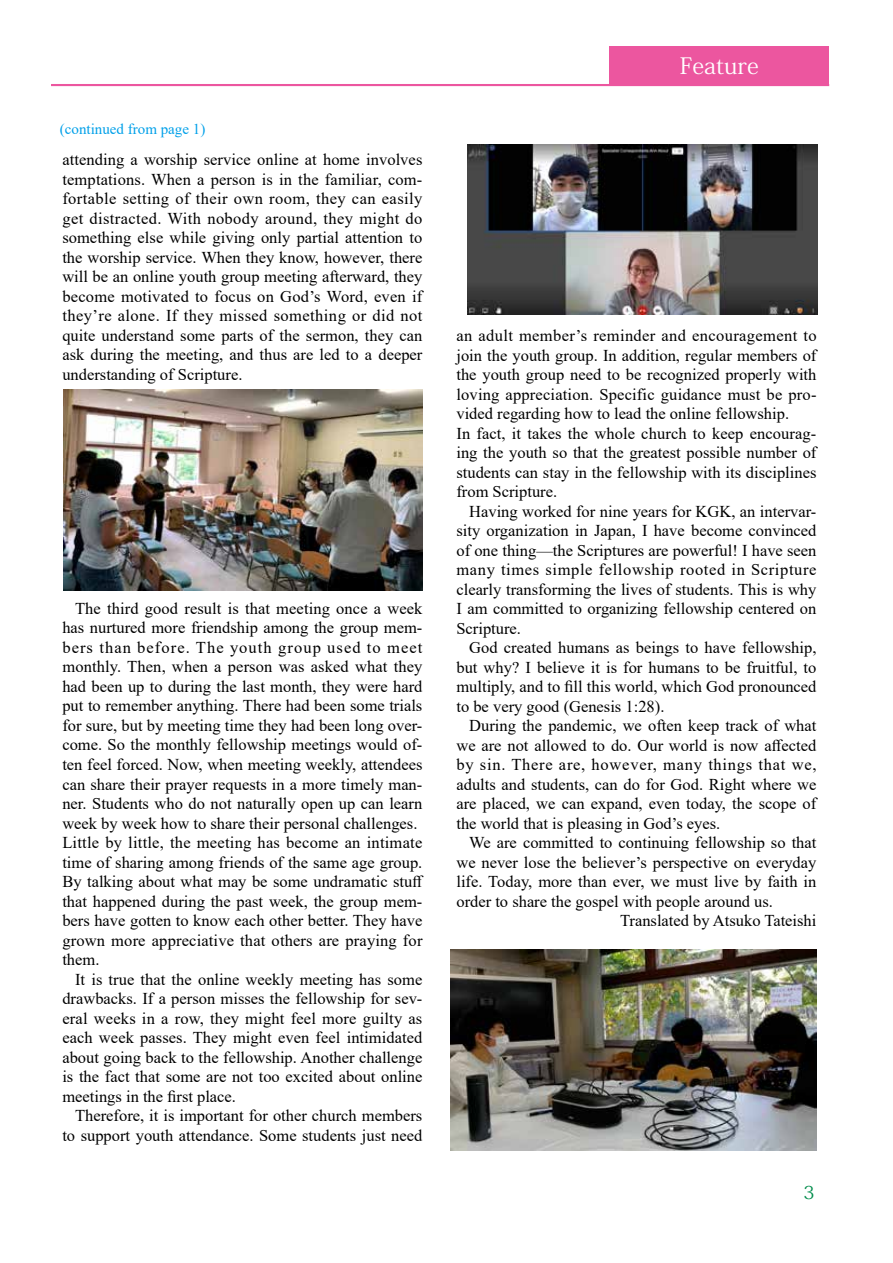
<style>
.page{position:relative;width:893px;height:1263px;background:#fff}
.page>*{position:absolute;margin:0;border:0;box-sizing:border-box;transform-origin:0 0}
.t1{font:22.5px "Koz Min Pr 6 N";color:#fff;scale:1.04 1}
.t2{font:18px "Koz Min Pr 6 N";color:#008c4b}
.t3{font:16.5px/19.5px "Times New Roman";color:#000;text-align:justify}
.t4{font:15px "Times New Roman";color:#00a0e9}
</style>
<div class="page">
<div style="left:610px;top:47px;width:219px;height:39px;background:#ec569f"></div>
<hr style="left:51px;top:84px;width:778px;height:2px;background:#ec569f">
<img style="left:64px;top:389px;width:359px;height:202px">
<img style="left:468px;top:145px;width:350px;height:169px">
<img style="left:451px;top:949px;width:365px;height:201px">
<p class="t4" style="left:60px;top:118px;width:147px">(continued from page 1)</p>
<p class="t3" style="left:62px;top:150px;width:362px">attending a worship service online at home involves temptations. When a person is in the familiar, com&shy;fortable setting of their own room, they can easily get distracted. With nobody around, they might do something else while giving only partial attention to the worship service. When they know, however, there will be an online youth group meeting afterward, they become motivated to focus on God’s Word, even if they’re alone. If they missed something or did not quite understand some parts of the sermon, they can ask during the meeting, and thus are led to a deeper understanding of Scripture.</p>
<p class="t3" style="left:62px;top:598px;width:363px;text-align:left;text-indent:13px">The third good result is that meeting once a week has nurtured more friendship among the group mem&shy;bers than before. The youth group used to meet monthly. Then, when a person was asked what they had been up to during the last month, they were hard put to remember anything. There had been some trials for sure, but by meeting time they had been long over&shy;come. So the monthly fellowship meetings would of&shy;ten feel forced. Now, when meeting weekly, attendees can share their prayer requests in a more timely man&shy;ner. Students who do not naturally open up can learn week by week how to share their personal challenges.<br>Little by little, the meeting has become an intimate time of sharing among friends of the same age group.<br>By talking about what may be some undramatic stuff that happened during the past week, the group mem&shy;bers have gotten to know each other better. They have grown more appreciative that others are praying for them.</p>
<p class="t3" style="left:62px;top:969px;width:362px;text-indent:13px">It is true that the online weekly meeting has some drawbacks. If a person misses the fellowship for sev&shy;eral weeks in a row, they might feel more guilty as each week passes. They might even feel intimidated about going back to the fellowship. Another challenge is the fact that some are not too excited about online meetings in the first place.</p>
<p class="t3" style="left:62px;top:1105px;width:362px;text-align:right">Therefore, it is important for other church members to support youth attendance. Some students just need</p>
<h1 class="t1" style="left:680px;top:53px;width:77px">Feature</h1>
<p class="t3" style="left:456px;top:325px;width:362px;text-align:left">an adult member’s reminder and encouragement to join the youth group. In addition, regular members of the youth group need to be recognized properly with loving appreciation. Specific guidance must be pro&shy;vided regarding how to lead the online fellowship.<br>In fact, it takes the whole church to keep encourag&shy;ing the youth so that the greatest possible number of students can stay in the fellowship with its disciplines from Scripture.</p>
<p class="t3" style="left:456px;top:501px;width:362px;text-indent:13px">Having worked for nine years for KGK, an intervar&shy;sity organization in Japan, I have become convinced of one thing—the Scriptures are powerful! I have seen many times simple fellowship rooted in Scripture clearly transforming the lives of students. This is why I am committed to organizing fellowship centered on Scripture.</p>
<p class="t3" style="left:456px;top:637px;width:362px;text-indent:13px">God created humans as beings to have fellowship, but why? I believe it is for humans to be fruitful, to multiply, and to fill this world, which God pronounced to be very good (Genesis 1:28).</p>
<p class="t3" style="left:456px;top:715px;width:362px;text-indent:13px">During the pandemic, we often keep track of what we are not allowed to do. Our world is now affected by sin. There are, however, many things that we, adults and students, can do for God. Right where we are placed, we can expand, even today, the scope of the world that is pleasing in God’s eyes.</p>
<p class="t3" style="left:469px;top:832px;width:349px">We are committed to continuing fellowship so that</p>
<p class="t3" style="left:456px;top:852px;width:362px">we never lose the believer’s perspective on everyday</p>
<p class="t3" style="left:456px;top:871px;width:362px">life. Today, more than ever, we must live by faith in</p>
<p class="t3" style="left:456px;top:891px;width:318px">order to share the gospel with people around us.</p>
<p class="t3" style="left:620px;top:910px;width:198px">Translated by Atsuko Tateishi</p>
<p class="t2" style="left:803px;top:1182px;width:13px">3</p>
</div>
